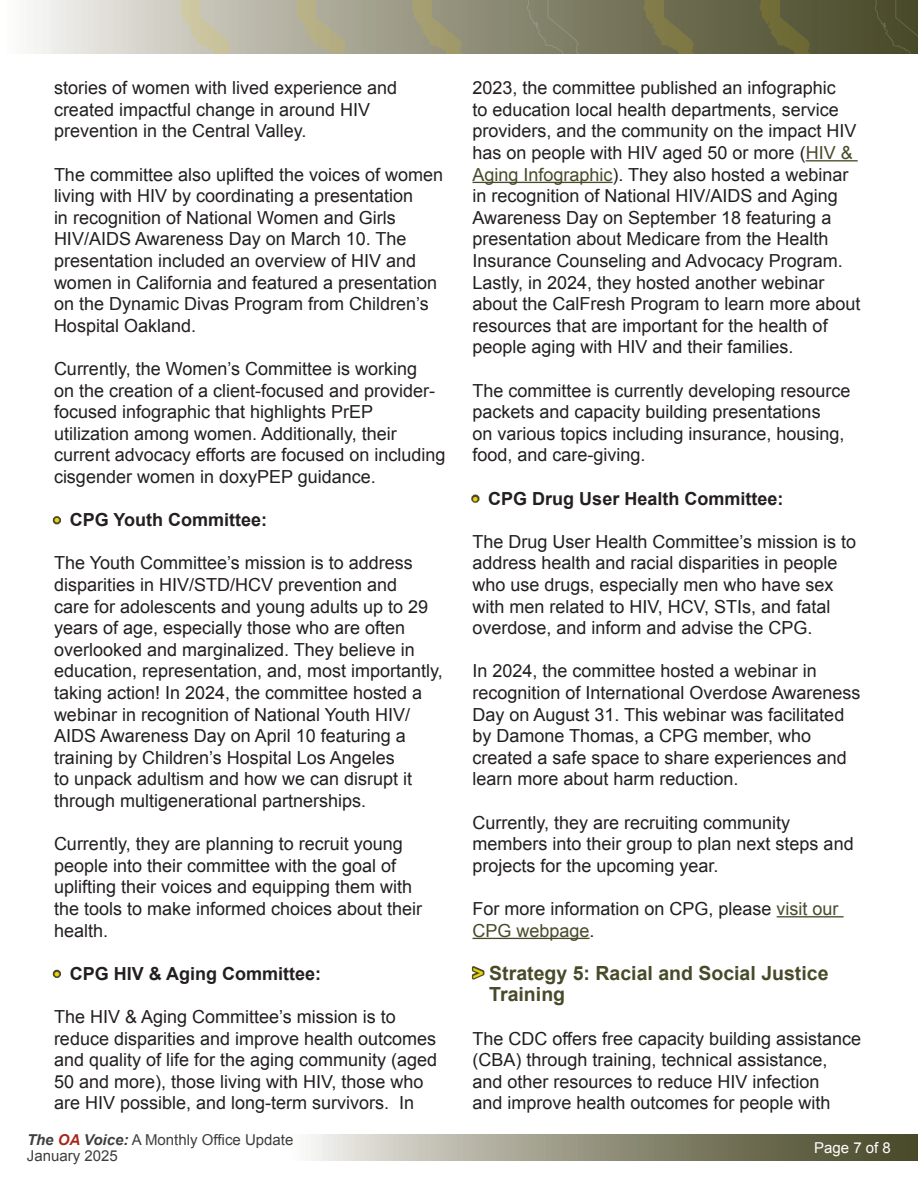
<style>
.page{position:relative;width:918px;height:1188px;background:#fff}
.page>*{position:absolute;margin:0;border:0;box-sizing:border-box;transform-origin:0 0}
.t1{font:700 21px "Neutra Text";color:#f0d30c}
.t2{font:700 19.5px/21.6px "Arial";color:#484a29}
.t3{font:18px/21.6px "Arial";color:#231f20}
.t4{font:700 18px "Arial";color:#231f20}
.t5{font:15px/16.5px "Arial";color:#3e3e3f}
.t6{font:15px "Arial";color:#fff}
.s1{font-family:"Neutra Text";font-size:21px;color:#f0d30c}
.s2{font-weight:700;font-style:italic}
.s3{font-weight:700;font-style:italic;color:#a6271a}
.s4{color:#484a29}
.s5{color:#f0d30c}
</style>
<div class="page">
<svg style="left:27px;top:0;width:137px;height:54px;background:#e3e2dc"></svg>
<svg style="left:306px;top:1134px;width:612px;height:27px;background:#95937f"></svg>
<svg style="left:164px;top:0;width:754px;height:54px;background:#88866c"></svg>
<hr style="left:806px;top:160px;width:52px;height:1px;background:#484a29">
<hr style="left:472px;top:182px;width:141px;height:1px;background:#484a29">
<hr style="left:777px;top:916px;width:67px;height:1px;background:#484a29">
<hr style="left:472px;top:938px;width:118px;height:1px;background:#484a29">
<div style="left:471px;top:495px;width:9px;height:8px;border:4px solid #484a29;border-radius:50%"></div>
<svg style="left:471px;top:966px;width:14px;height:14px"></svg>
<div style="left:53px;top:516px;width:8px;height:8px;border:4px solid #484a29;border-radius:50%"></div>
<div style="left:53px;top:970px;width:8px;height:8px;border:4px solid #484a29;border-radius:50%"></div>
<p class="t3" style="left:54px;top:77px;width:345px">stories of women with lived experience and created impactful change in around HIV prevention in the Central Valley.</p>
<p class="t3" style="left:54px;top:164px;width:391px">The committee also uplifted the voices of women living with HIV by coordinating a presentation<br>in recognition of National Women and Girls HIV/AIDS Awareness Day on March 10. The presentation included an overview of HIV and women in California and featured a presentation on the Dynamic Divas Program from Children’s Hospital Oakland.</p>
<p class="t3" style="left:54px;top:358px;width:393px">Currently, the Women’s Committee is working<br>on the creation of a client-focused and provider&shy;focused infographic that highlights PrEP utilization among women. Additionally, their current advocacy efforts are focused on including cisgender women in doxyPEP guidance.</p>
<p class="t4" style="left:54px;top:508px;width:215px"><span class="s1">•</span> CPG Youth Committee:</p>
<p class="t3" style="left:54px;top:552px;width:390px">The Youth Committee’s mission is to address disparities in HIV/STD/HCV prevention and<br>care for adolescents and young adults up to 29 years of age, especially those who are often overlooked and marginalized. They believe in education, representation, and, most importantly, taking action! In 2024, the committee hosted a webinar in recognition of National Youth HIV/ AIDS Awareness Day on April 10 featuring a training by Children’s Hospital Los Angeles<br>to unpack adultism and how we can disrupt it through multigenerational partnerships.</p>
<p class="t3" style="left:54px;top:833px;width:370px">Currently, they are planning to recruit young people into their committee with the goal of uplifting their voices and equipping them with the tools to make informed choices about their health.</p>
<p class="t4" style="left:54px;top:962px;width:269px"><span class="s1">•</span> CPG HIV &amp; Aging Committee:</p>
<p class="t3" style="left:54px;top:1006px;width:385px">The HIV &amp; Aging Committee’s mission is to reduce disparities and improve health outcomes and quality of life for the aging community (aged 50 and more), those living with HIV, those who are HIV possible, and long-term survivors. In</p>
<p class="t5" style="left:27px;top:1132px;width:268px"><span class="s2">The</span> <span class="s3">OA</span> <span class="s2">Voice:</span> A Monthly Office Update<br>January 2025</p>
<p class="t3" style="left:472px;top:77px;width:390px">2023, the committee published an infographic<br>to education local health departments, service providers, and the community on the impact HIV has on people with HIV aged 50 or more (<span class="s4">HIV &amp; Aging Infographic</span>). They also hosted a webinar in recognition of National HIV/AIDS and Aging Awareness Day on September 18 featuring a presentation about Medicare from the Health Insurance Counseling and Advocacy Program.<br>Lastly, in 2024, they hosted another webinar about the CalFresh Program to learn more about resources that are important for the health of people aging with HIV and their families.</p>
<p class="t3" style="left:472px;top:380px;width:380px">The committee is currently developing resource packets and capacity building presentations<br>on various topics including insurance, housing, food, and care-giving.</p>
<p class="t4" style="left:488px;top:486px;width:297px">CPG Drug User Health Committee:</p>
<p class="t3" style="left:472px;top:531px;width:385px">The Drug User Health Committee’s mission is to address health and racial disparities in people who use drugs, especially men who have sex with men related to HIV, HCV, STIs, and fatal overdose, and inform and advise the CPG.</p>
<p class="t3" style="left:472px;top:660px;width:389px">In 2024, the committee hosted a webinar in recognition of International Overdose Awareness Day on August 31. This webinar was facilitated by Damone Thomas, a CPG member, who created a safe space to share experiences and learn more about harm reduction.</p>
<p class="t3" style="left:472px;top:812px;width:383px">Currently, they are recruiting community members into their group to plan next steps and projects for the upcoming year.</p>
<p class="t3" style="left:472px;top:898px;width:368px">For more information on CPG, please <span class="s4">visit our<br>CPG webpage</span>.</p>
<p class="t2" style="left:489px;top:963px;width:341px;text-indent:-17px"><span class="s5">&gt;</span> Strategy 5: Racial and Social Justice<br>Training</p>
<p class="t3" style="left:472px;top:1028px;width:390px">The CDC offers free capacity building assistance (CBA) through training, technical assistance, and other resources to reduce HIV infection<br>and improve health outcomes for people with</p>
<p class="t1" style="left:472px;top:484px;width:7px">•</p>
<p class="t6" style="left:814px;top:1138px;width:78px">Page 7 of 8</p>
</div>
